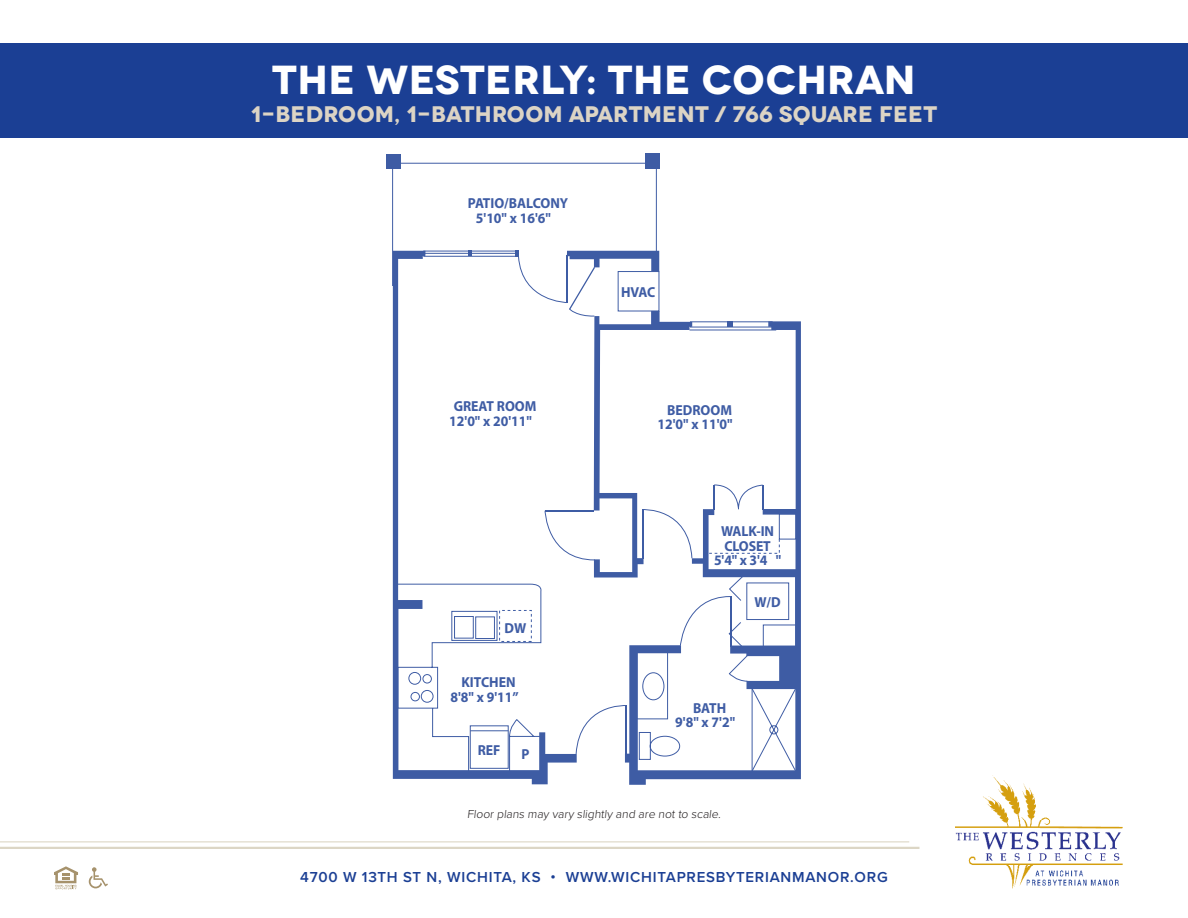
<style>
.page{position:relative;width:1188px;height:918px;background:#fff}
.page>*{position:absolute;margin:0;border:0;box-sizing:border-box;transform-origin:0 0}
.Paragraph_Style_2{font:700 40.5px "Novecentowide";letter-spacing:.01em;color:#fff}
.Paragraph_Style_2-2{font:700 22.5px "Novecentowide";letter-spacing:.01em;color:#dcd4c5}
.t1{font:600 15px "Proxima Nova";letter-spacing:.05em;color:#1b3f94}
.t2{font:700 14.55px/14.5px "Myriad Pro";color:#1c3f94;text-align:center;scale:.95 1}
.t3{font:300 12px "Proxima Nova";color:#231f20}
</style>
<div class="page">
<div style="left:0;top:43px;width:1188px;height:95px;background:#1b3f94"></div>
<svg style="left:54px;top:866px;width:24px;height:23px"></svg>
<svg style="left:89px;top:867px;width:19px;height:21px"></svg>
<hr style="left:0;top:841px;width:909px;height:1px;background:#a7996e">
<hr style="left:0;top:847px;width:919px;height:2px;background:#a7996e">
<img style="left:955px;top:777px;width:168px;height:112px">
<svg style="left:393px;top:772px;width:155px;height:12px;fill:#3e5ca4"></svg>
<svg style="left:629px;top:321px;width:172px;height:464px;fill:#3e5ca4"></svg>
<div style="left:386px;top:154px;width:14px;height:14px;background:#3e5ca4"></div>
<div style="left:645px;top:153px;width:15px;height:16px;background:#3e5ca4"></div>
<svg style="left:392px;top:162px;width:405px;height:610px"></svg>
<p class="Paragraph_Style_2" style="left:272px;top:54px;width:645px">THE WESTERLY: THE COCHRAN</p>
<p class="Paragraph_Style_2-2" style="left:251px;top:100px;width:688px">1-BEDROOM, 1-BATHROOM APARTMENT / 766 SQUARE FEET</p>
<p class="t2" style="left:476px;top:196px;width:98px;text-align:left;text-indent:-8px">PATIO/BALCONY<br>5'10" x 16'6"</p>
<p class="t2" style="left:449px;top:399px;width:93px">GREAT ROOM<br>12'0" x 20'11"</p>
<p class="t2" style="left:505px;top:620px;width:24px">DW</p>
<p class="t2" style="left:450px;top:674px;width:73px">KITCHEN<br>8'8" x 9'11”</p>
<p class="t2" style="left:478px;top:742px;width:26px">REF</p>
<p class="t2" style="left:521px;top:746px;width:10px">P</p>
<p class="t2" style="left:621px;top:284px;width:38px">HVAC</p>
<p class="t2" style="left:657px;top:402px;width:81px;text-align:right">BEDROOM<br>12'0" x 11'0"</p>
<p class="t2" style="left:714px;top:523px;width:72px">WALK-IN<br>CLOSET<br>5'4" x 3'4 "</p>
<p class="t2" style="left:754px;top:594px;width:29px">W/D</p>
<p class="t2" style="left:675px;top:700px;width:65px;text-align:left;text-indent:18px">BATH<br>9'8" x 7'2"</p>
<p class="t3" style="left:467px;top:805px;width:257px">Floor plans may vary slightly and are not to scale.</p>
<p class="t1" style="left:300px;top:866px;width:589px">4700 W 13TH ST N, WICHITA, KS • WWW.WICHITAPRESBYTERIANMANOR.ORG</p>
</div>
